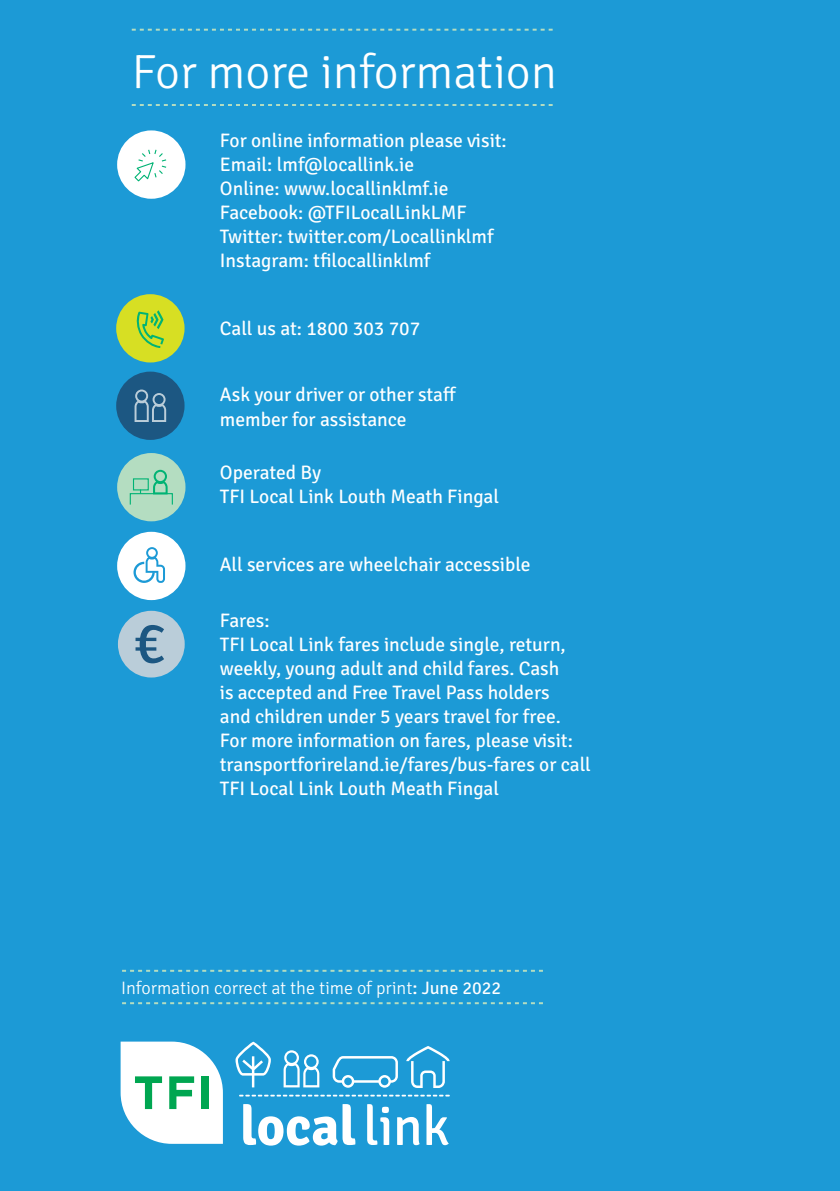
<style>
.page{position:relative;width:840px;height:1191px;background:#fff}
.page>*{position:absolute;margin:0;border:0;box-sizing:border-box;transform-origin:0 0}
.t1{font:300 48px "Signika";color:#fff}
.t2{font:19.6px/24px "Signika";color:#fff}
.t3{font:300 18px "Signika";color:#fff}
.s1{font-weight:400;font-size:19.6px}
.s2{font-weight:400}
</style>
<div class="page">
<div style="left:0;top:0;width:839px;height:1191px;background:#1c9ad6"></div>
<svg style="left:132px;top:104px;width:420px;height:2px"></svg>
<svg style="left:132px;top:29px;width:420px;height:2px"></svg>
<svg style="left:122px;top:969px;width:420px;height:2px"></svg>
<svg style="left:122px;top:1002px;width:420px;height:2px"></svg>
<div style="left:118px;top:611px;width:67px;height:66px;background:#bacdd9;border-radius:50%"></div>
<svg style="left:135px;top:625px;width:29px;height:38px"></svg>
<div style="left:116px;top:371px;width:68px;height:69px;background:#1c5782;border-radius:50%"></div>
<svg style="left:134px;top:389px;width:32px;height:33px"></svg>
<div style="left:117px;top:130px;width:68px;height:69px;background:#fff;border-radius:50%"></div>
<svg style="left:134px;top:149px;width:33px;height:33px"></svg>
<div style="left:117px;top:453px;width:68px;height:68px;background:#b4ddc1;border-radius:50%"></div>
<div style="left:130px;top:493px;width:43px;height:12px;border:1px solid #00b374"></div>
<svg style="left:132px;top:470px;width:35px;height:25px"></svg>
<div style="left:117px;top:532px;width:68px;height:68px;background:#fff;border-radius:50%"></div>
<svg style="left:133px;top:547px;width:32px;height:36px"></svg>
<div style="left:116px;top:294px;width:68px;height:68px;background:#d7df23;border-radius:50%"></div>
<svg style="left:136px;top:310px;width:28px;height:38px"></svg>
<svg style="left:243px;top:1104px;width:112px;height:41px"></svg>
<svg style="left:367px;top:1104px;width:22px;height:41px"></svg>
<svg style="left:397px;top:1117px;width:22px;height:28px"></svg>
<svg style="left:426px;top:1104px;width:22px;height:41px"></svg>
<svg style="left:239px;top:1094px;width:210px;height:2px"></svg>
<svg style="left:332px;top:1056px;width:65px;height:31px"></svg>
<svg style="left:235px;top:1041px;width:36px;height:46px"></svg>
<svg style="left:406px;top:1046px;width:43px;height:42px"></svg>
<svg style="left:283px;top:1050px;width:36px;height:37px"></svg>
<svg style="left:120px;top:1041px;width:103px;height:102px;background:#cdebea"></svg>
<div style="left:201px;top:1076px;width:7px;height:33px;background:#00a651"></div>
<h1 class="t1" style="left:132px;top:38px;width:426px">For more information</h1>
<p class="t2" style="left:220px;top:127px;width:288px">For online information please visit:<br>Email: lmf@locallink.ie<br>Online: www.locallinklmf.ie<br>Facebook: @TFILocalLinkLMF<br>Twitter: twitter.com/Locallinklmf<br>Instagram: tfilocallinklmf</p>
<p class="t2" style="left:220px;top:315px;width:202px">Call us at: 1800 303 707</p>
<p class="t2" style="left:220px;top:381px;width:238px">Ask your driver or other staff member for assistance</p>
<p class="t2" style="left:220px;top:459px;width:280px">Operated By<br>TFI Local Link Louth Meath Fingal</p>
<p class="t2" style="left:220px;top:551px;width:312px">All services are wheelchair accessible</p>
<p class="t2" style="left:220px;top:607px;width:372px">Fares:<br>TFI Local Link fares include single, return, weekly, young adult and child fares. Cash<br>is accepted and Free Travel Pass holders<br>and children under 5 years travel for free.<br>For more information on fares, please visit: transportforireland.ie/fares/bus-fares or call TFI Local Link Louth Meath Fingal</p>
<p class="t3" style="left:121px;top:975px;width:381px">Information correct at the time of print<span class="s1">:</span> <span class="s2">June 2022</span></p>
</div>
